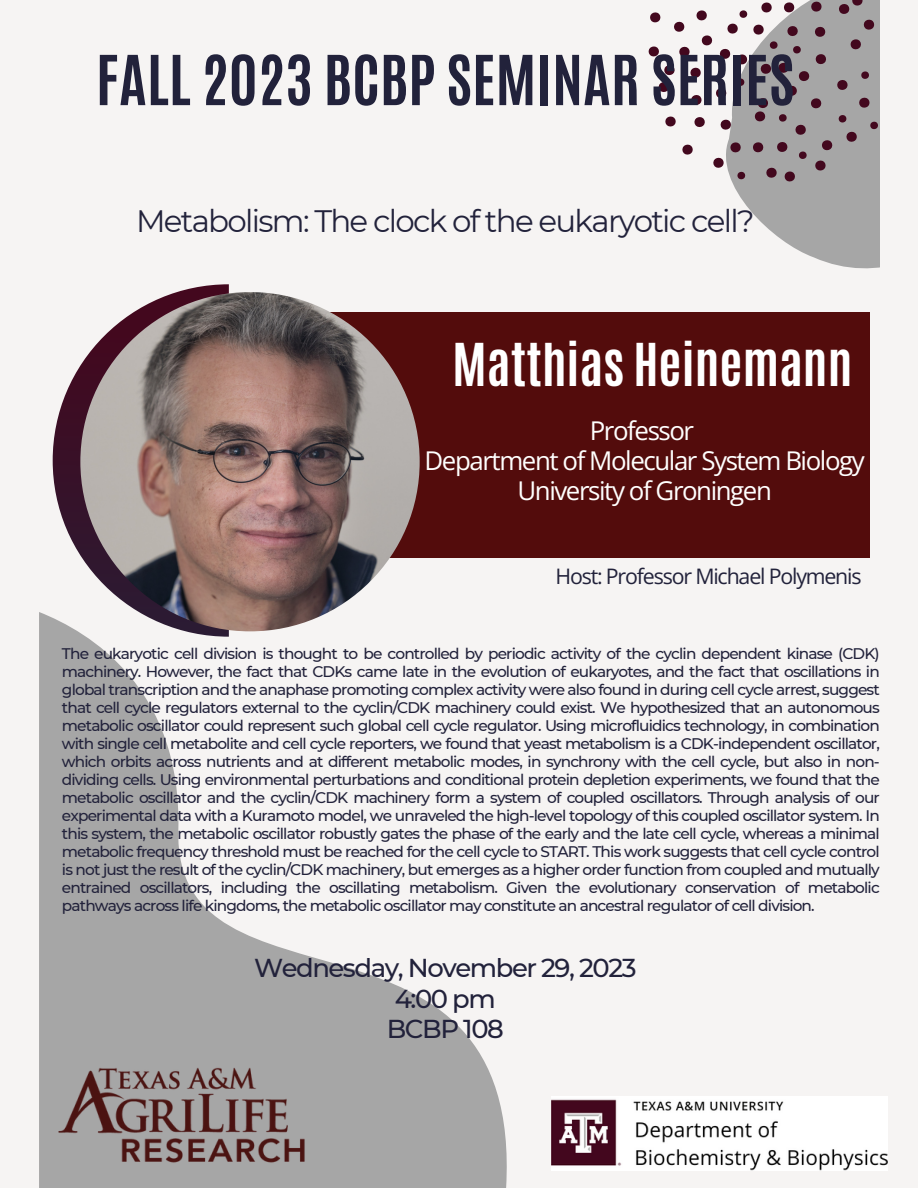
<style>
.page{position:relative;width:918px;height:1188px;background:#f6f4f3}
.page>*{position:absolute;margin:0;border:0;box-sizing:border-box;transform-origin:0 0}
.t1{font:700 58.5px "Antonio";letter-spacing:.005em;color:#22223b}
.t2{font:700 49.35px "Antonio";letter-spacing:.005em;color:#fff}
.t3{font:30.9px "Montserrat";letter-spacing:-.055em;color:#22223b}
.t4{font:25.8px "Open Sans";letter-spacing:-.055em;color:#fffffe}
.t5{font:500 25.8px "Montserrat";letter-spacing:-.055em;color:#22223b}
.t6{font:21.3px "Open Sans";letter-spacing:-.055em;color:#22223b}
.t7{font:500 15.3px/18px "Montserrat";letter-spacing:-.055em;color:#22223b;text-align:justify}
</style>
<div class="page">
<svg style="left:648px;top:0;width:232px;height:268px"></svg>
<svg style="left:39px;top:612px;width:468px;height:576px"></svg>
<img style="left:552px;top:1096px;width:335px;height:74px">
<img style="left:39px;top:1054px;width:287px;height:121px">
<div style="left:321px;top:312px;width:549px;height:246px;background:#530c0c"></div>
<svg style="left:53px;top:284px;width:176px;height:352px"></svg>
<img style="left:80px;top:292px;width:340px;height:339px;border-radius:50%">
<p class="t1" style="left:96px;top:38px;width:700px">FALL 2023 BCBP SEMINAR SERIES</p>
<p class="t3" style="left:136px;top:202px;width:620px">Metabolism: The clock of the eukaryotic cell?</p>
<p class="t2" style="left:453px;top:330px;width:401px">Matthias Heinemann</p>
<p class="t4" style="left:590px;top:412px;width:106px">Professor</p>
<p class="t4" style="left:425px;top:443px;width:442px">Department of Molecular System Biology</p>
<p class="t4" style="left:517px;top:473px;width:256px">University of Groningen</p>
<p class="t6" style="left:555px;top:561px;width:308px">Host: Professor Michael Polymenis</p>
<p class="t7" style="left:62px;top:645px;width:819px">The eukaryotic cell division is thought to be controlled by periodic activity of the cyclin dependent kinase (CDK) machinery. However, the fact that CDKs came late in the evolution of eukaryotes, and the fact that oscillations in global transcription and the anaphase promoting complex activity were also found in during cell cycle arrest, suggest that cell cycle regulators external to the cyclin/CDK machinery could exist. We hypothesized that an autonomous metabolic oscillator could represent such global cell cycle regulator. Using microfluidics technology, in combination with single cell metabolite and cell cycle reporters, we found that yeast metabolism is a CDK-independent oscillator, which orbits across nutrients and at different metabolic modes, in synchrony with the cell cycle, but also in non&shy;dividing cells. Using environmental perturbations and conditional protein depletion experiments, we found that the metabolic oscillator and the cyclin/CDK machinery form a system of coupled oscillators. Through analysis of our experimental data with a Kuramoto model, we unraveled the high-level topology of this coupled oscillator system. In this system, the metabolic oscillator robustly gates the phase of the early and the late cell cycle, whereas a minimal metabolic frequency threshold must be reached for the cell cycle to START. This work suggests that cell cycle control is not just the result of the cyclin/CDK machinery, but emerges as a higher order function from coupled and mutually entrained oscillators, including the oscillating metabolism. Given the evolutionary conservation of metabolic pathways across life kingdoms, the metabolic oscillator may constitute an ancestral regulator of cell division.</p>
<p class="t5" style="left:254px;top:952px;width:384px">Wednesday, November 29, 2023</p>
<p class="t5" style="left:395px;top:983px;width:103px">4:00 pm</p>
<p class="t5" style="left:387px;top:1013px;width:119px">BCBP 108</p>
</div>
